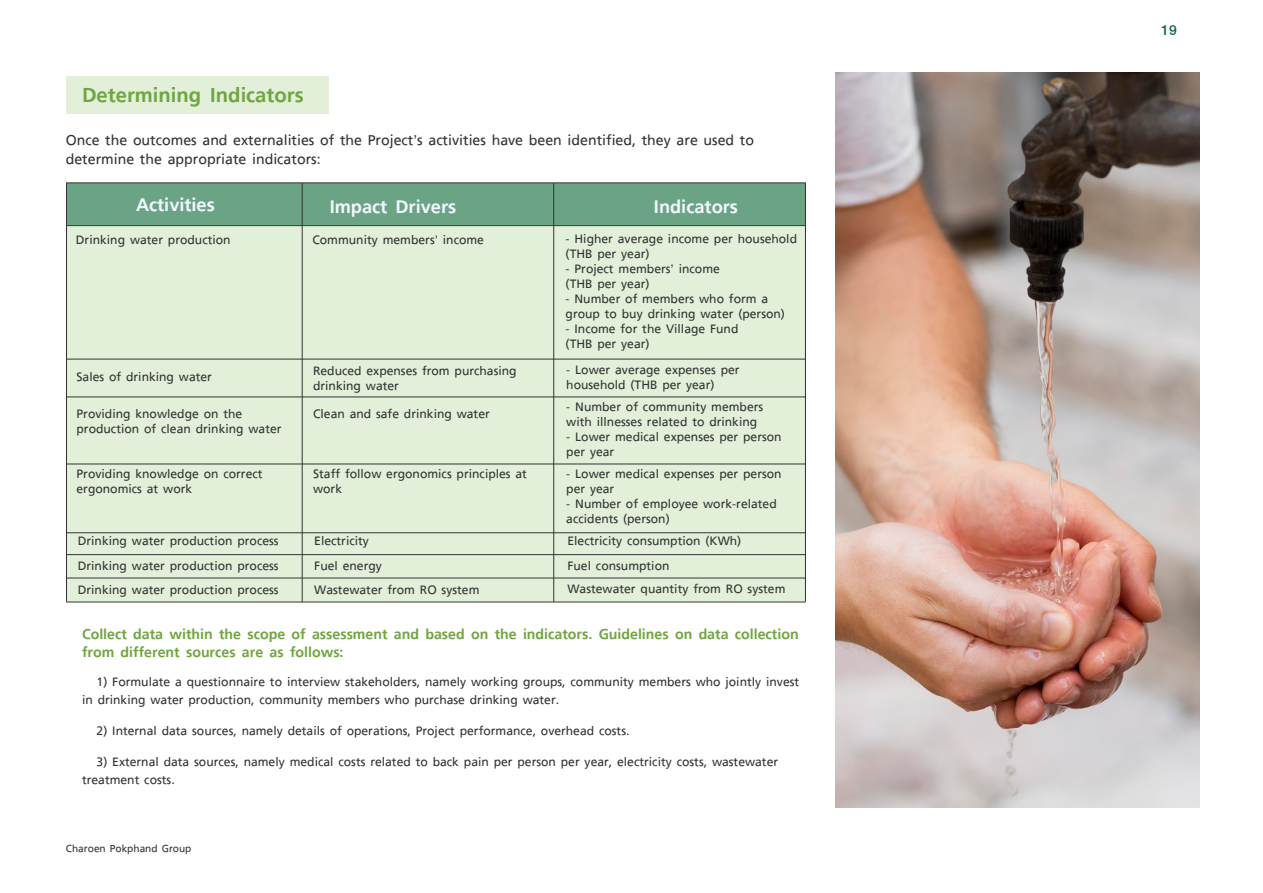
<style>
.page{position:relative;width:1263px;height:893px;background:#fff}
.page>*{position:absolute;margin:0;border:0;box-sizing:border-box;transform-origin:0 0}
.t1{font:700 30px "True";color:#70a642}
.t2{font:700 27px "True";color:#f1f8ff}
.t3{font:500 21px/19.2px "True";color:#333}
.t4{font:700 21px/18px "True";color:#70a642}
.t5{font:21px "True Text B Bold";color:#126942}
.t6{font:500 18px/15px "True";color:#333}
.t7{font:500 15px "True";color:#333}
</style>
<div class="page">
<div style="left:66px;top:76px;width:262px;height:38px;background:#e2f0d9"></div>
<div style="left:66px;top:183px;width:739px;height:43px;background:#6ba385"></div>
<div style="left:66px;top:225px;width:739px;height:377px;background:#e2f0d9"></div>
<hr style="left:66px;top:225px;width:739px;height:1px;background:#333">
<hr style="left:66px;top:359px;width:739px;height:1px;background:#333">
<hr style="left:66px;top:578px;width:739px;height:1px;background:#333">
<hr style="left:66px;top:183px;width:739px;height:1px;background:#333">
<hr style="left:805px;top:183px;width:1px;height:419px;background:#333">
<hr style="left:302px;top:183px;width:1px;height:419px;background:#333">
<hr style="left:553px;top:183px;width:1px;height:419px;background:#333">
<hr style="left:66px;top:602px;width:739px;height:1px;background:#333">
<hr style="left:66px;top:183px;width:1px;height:419px;background:#333">
<hr style="left:66px;top:397px;width:740px;height:1px;background:#333">
<hr style="left:66px;top:464px;width:739px;height:1px;background:#333">
<hr style="left:66px;top:532px;width:739px;height:1px;background:#333">
<hr style="left:66px;top:554px;width:739px;height:1px;background:#333">
<img style="left:836px;top:72px;width:363px;height:736px">
<h1 class="t1" style="left:82px;top:78px;width:223px">Determining Indicators</h1>
<p class="t3" style="left:66px;top:130px;width:690px">Once the outcomes and externalities of the Project’s activities have been identified, they are used to determine the appropriate indicators:</p>
<h2 class="t2" style="left:136px;top:190px;width:80px">Activities</h2>
<h2 class="t2" style="left:330px;top:191px;width:128px">Impact Drivers</h2>
<h2 class="t2" style="left:654px;top:191px;width:86px">Indicators</h2>
<p class="t6" style="left:76px;top:232px;width:156px">Drinking water production</p>
<p class="t6" style="left:312px;top:232px;width:173px">Community members’ income</p>
<p class="t6" style="left:566px;top:231px;width:233px">- Higher average income per household (THB per year)</p>
<p class="t6" style="left:566px;top:261px;width:156px">- Project members’ income (THB per year)</p>
<p class="t6" style="left:566px;top:291px;width:221px">- Number of members who form a group to buy drinking water (person)</p>
<p class="t6" style="left:566px;top:321px;width:174px">- Income for the Village Fund (THB per year)</p>
<p class="t6" style="left:313px;top:363px;width:205px">Reduced expenses from purchasing drinking water</p>
<p class="t6" style="left:77px;top:369px;width:137px">Sales of drinking water</p>
<p class="t6" style="left:566px;top:362px;width:175px">- Lower average expenses per household (THB per year)</p>
<p class="t6" style="left:77px;top:406px;width:167px">Providing knowledge on the</p>
<p class="t6" style="left:313px;top:406px;width:178px">Clean and safe drinking water</p>
<p class="t6" style="left:77px;top:421px;width:207px">production of clean drinking water</p>
<p class="t6" style="left:566px;top:399px;width:198px">- Number of community members with illnesses related to drinking</p>
<p class="t6" style="left:566px;top:429px;width:217px">- Lower medical expenses per person per year</p>
<p class="t6" style="left:77px;top:466px;width:187px">Providing knowledge on correct ergonomics at work</p>
<p class="t6" style="left:566px;top:466px;width:217px">- Lower medical expenses per person per year</p>
<p class="t6" style="left:566px;top:496px;width:212px">- Number of employee work-related accidents (person)</p>
<p class="t6" style="left:78px;top:533px;width:202px">Drinking water production process</p>
<p class="t6" style="left:314px;top:533px;width:56px">Electricity</p>
<p class="t6" style="left:567px;top:533px;width:175px">Electricity consumption (KWh)</p>
<p class="t6" style="left:78px;top:558px;width:202px">Drinking water production process</p>
<p class="t6" style="left:314px;top:558px;width:69px">Fuel energy</p>
<p class="t6" style="left:567px;top:558px;width:104px">Fuel consumption</p>
<p class="t6" style="left:78px;top:582px;width:202px">Drinking water production process</p>
<p class="t6" style="left:314px;top:582px;width:167px">Wastewater from RO system</p>
<p class="t6" style="left:567px;top:581px;width:219px">Wastewater quantity from RO system</p>
<p class="t6" style="left:313px;top:466px;width:215px">Staff follow ergonomics principles at work</p>
<p class="t4" style="left:82px;top:625px;width:718px">Collect data within the scope of assessment and based on the indicators. Guidelines on data collection from different sources are as follows:</p>
<p class="t6" style="left:82px;top:673px;width:719px;line-height:18px;text-indent:15px">1) Formulate a questionnaire to interview stakeholders, namely working groups, community members who jointly invest in drinking water production, community members who purchase drinking water.</p>
<p class="t6" style="left:97px;top:723px;width:534px">2) Internal data sources, namely details of operations, Project performance, overhead costs.</p>
<p class="t6" style="left:82px;top:752px;width:698px;line-height:18px;text-indent:15px">3) External data sources, namely medical costs related to back pain per person per year, electricity costs, wastewater treatment costs.</p>
<p class="t7" style="left:66px;top:840px;width:127px">Charoen Pokphand Group</p>
<p class="t5" style="left:1161px;top:17px;width:17px">19</p>
</div>
